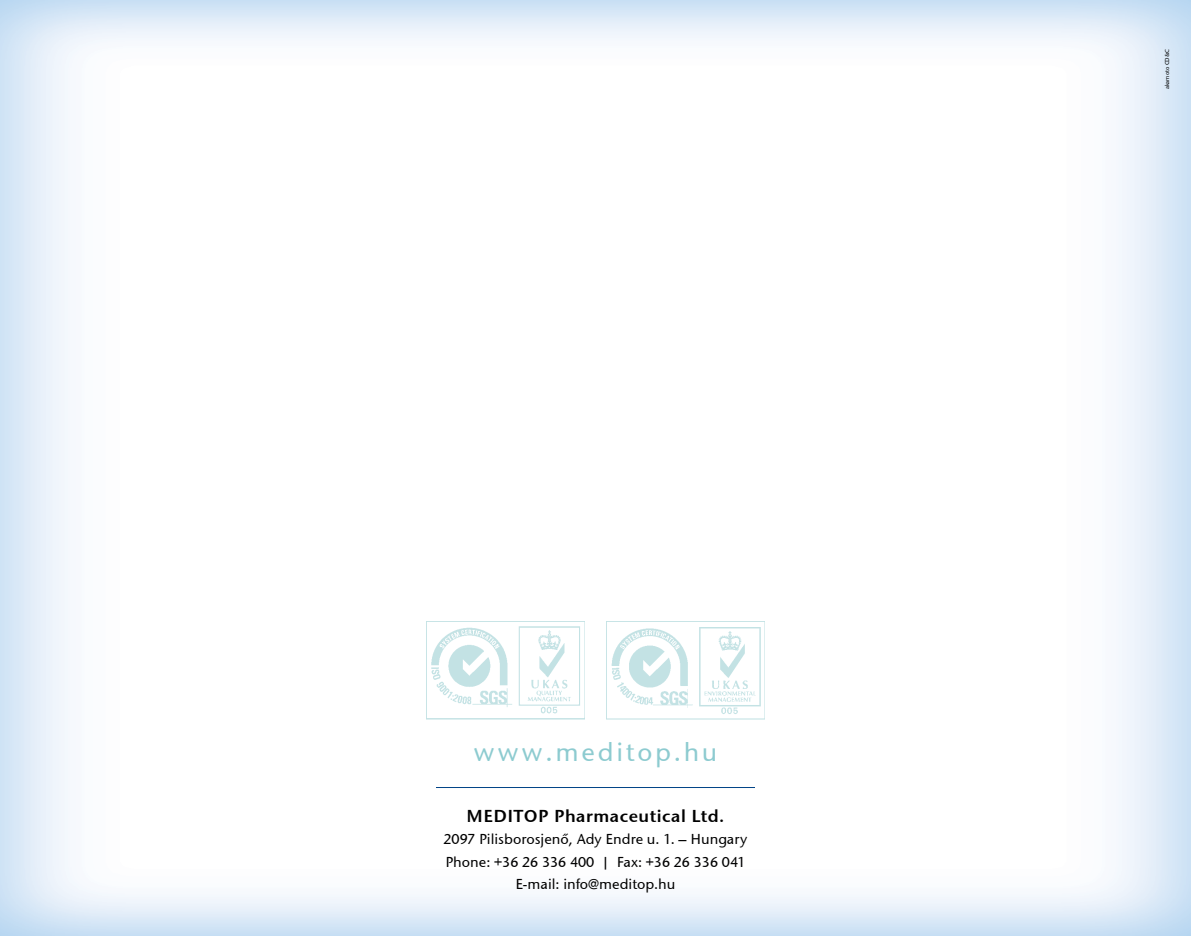
<style>
.page{position:relative;width:1191px;height:936px;background:#fff}
.page>*{position:absolute;margin:0;border:0;box-sizing:border-box;transform-origin:0 0}
.t1{font:500 27px "Stone San Itc TEE";letter-spacing:.1em;color:#8dcbd0}
.t2{font:18px "Stone San Itc TEE Semi";letter-spacing:.03em;color:#000}
.t3{font:500 15px/22.5px "Stone San Itc TEE";color:#000;text-align:center}
.t4{font:500 6px "Stone San Itc TEE";color:#000}
</style>
<div class="page">
<hr style="left:436px;top:787px;width:319px;height:1px;background:#004386">
<img style="left:426px;top:621px;width:159px;height:98px">
<img style="left:606px;top:621px;width:159px;height:98px">
<h1 class="t1" style="left:473px;top:735px;width:245px">www.meditop.hu</h1>
<p class="t2" style="left:466px;top:805px;width:259px">MEDITOP Pharmaceutical Ltd.</p>
<p class="t3" style="left:443px;top:828px;width:305px">2097 Pilisborosjenõ, Ady Endre u. 1. – Hungary<br>Phone: +36 26 336 400 | Fax: +36 26 336 041<br>E-mail: info@meditop.hu</p>
<p class="t4" style="left:1163px;top:89px;width:42px;rotate:-90deg">akamoto CD&amp;C</p>
</div>
